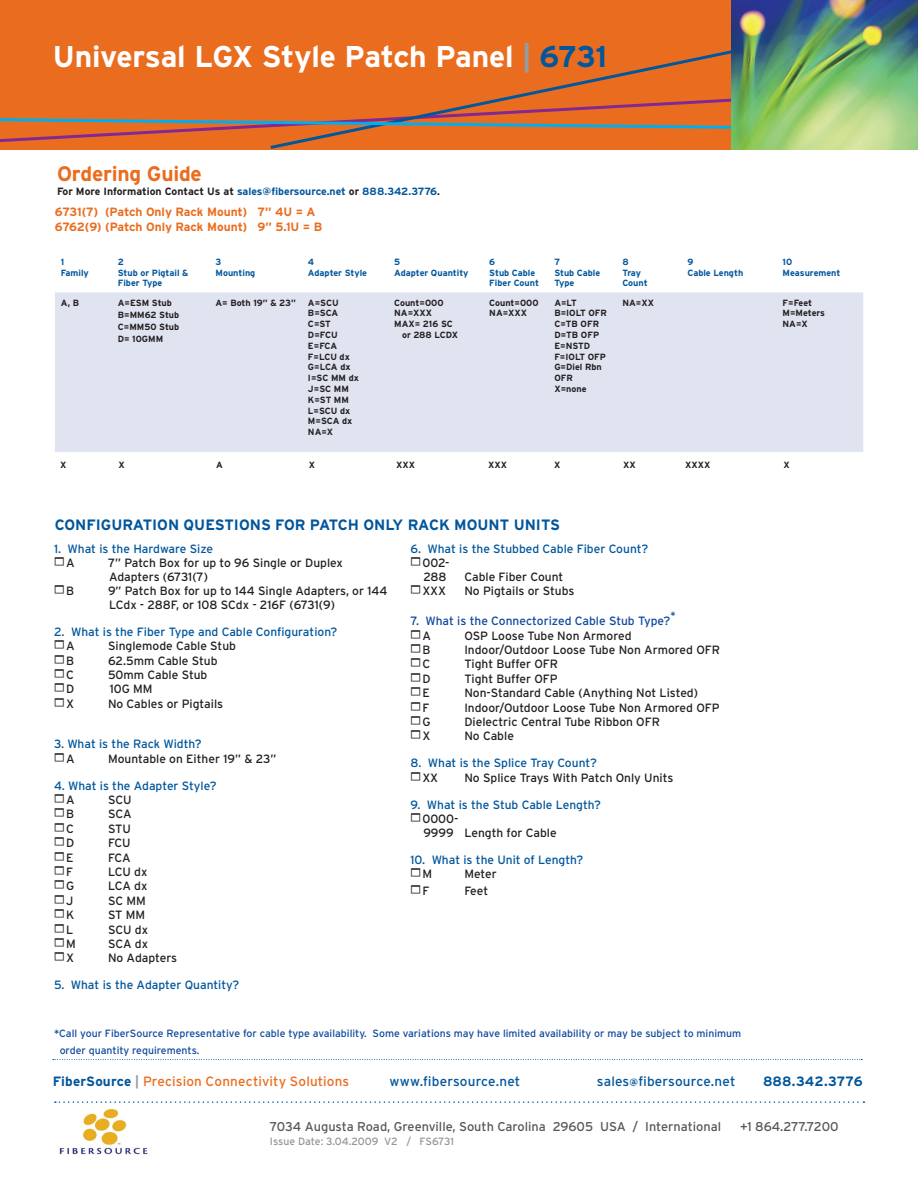
<style>
.page{position:relative;width:918px;height:1188px;background:#fff}
.page>*{position:absolute;margin:0;border:0;box-sizing:border-box;transform-origin:0 0}
.t1{font:700 30px "Interstate";letter-spacing:-.01em;color:#fff}
.t2{font:700 21px "Interstate";letter-spacing:-.01em;color:#ea6d1f}
.t3{font:700 15px "Interstate";color:#01569c}
.t4{font:13.5px "Interstate";letter-spacing:.01em;color:#ea6d1f}
.t5{font:13.5px "Interstate";letter-spacing:.01em;color:#01569c}
.t6{font:700 13.5px "Interstate";letter-spacing:.005em;color:#01569c}
.t7{font:12.75px "Interstate";color:#57585a}
.t8{font:12px/13.5px "Interstate";color:#231f20}
.t9{font:12px "Interstate";color:#01569c}
.t10{font:700 12px/15px "Interstate";color:#ea6d1f}
.t11{font:12px "Interstate";color:#0f499d}
.t12{font:10.5px/16.5px "Interstate";color:#0f499d}
.t13{font:700 10.5px "Interstate";color:#01569c}
.t14{font:10.5px "Interstate";color:#939598}
.t15{font:700 9px/10.8px "Interstate";color:#231f20}
.t16{font:700 9px/10.8px "Interstate";color:#01569c}
.t17{font:700 9px/10.8px "Interstate";letter-spacing:-.02em;color:#01569c}
.s1{color:#959ca1}
.s2{color:#01569c}
.s3{color:#231f20}
.s4{font-weight:700;color:#01569c}
.s5{font-weight:700;color:#959ca1}
.s6{font-weight:700;font-size:10.5px}
</style>
<div class="page">
<svg style="left:55px;top:1101px;width:809px;height:2px"></svg>
<svg style="left:53px;top:1059px;width:809px;height:1px"></svg>
<div style="left:0;top:0;width:918px;height:149px;background:#ea6d1f"></div>
<svg style="left:267px;top:48px;width:465px;height:102px"></svg>
<img style="left:732px;top:0;width:185px;height:150px">
<svg style="left:0;top:97px;width:737px;height:48px"></svg>
<img style="left:59px;top:1109px;width:89px;height:46px">
<div style="left:55px;top:292px;width:808px;height:160px;background:#e0e4f1"></div>
<h1 class="t1" style="left:53px;top:39px;width:556px">Universal LGX Style Patch Panel <span class="s1">|</span> <span class="s2">6731</span></h1>
<h2 class="t2" style="left:57px;top:162px;width:146px">Ordering Guide</h2>
<p class="t13" style="left:57px;top:186px;width:385px"><span class="s3">For More Information Contact Us at</span> sales@fibersource.net <span class="s3">or</span> 888.342.3776<span class="s3">.</span></p>
<p class="t10" style="left:55px;top:204px;width:269px">6731(7) (Patch Only Rack Mount) 7” 4U = A<br>6762(9) (Patch Only Rack Mount) 9” 5.1U = B</p>
<p class="t16" style="left:61px;top:256px;width:30px">1<br>Family</p>
<p class="t16" style="left:118px;top:256px;width:72px">2<br>Stub or Pigtail &amp;<br>Fiber Type</p>
<p class="t16" style="left:216px;top:256px;width:41px">3<br>Mounting</p>
<p class="t16" style="left:308px;top:256px;width:61px">4<br>Adapter Style</p>
<p class="t16" style="left:394px;top:256px;width:76px">5<br>Adapter Quantity</p>
<p class="t16" style="left:489px;top:256px;width:51px">6<br>Stub Cable<br>Fiber Count</p>
<p class="t16" style="left:554px;top:256px;width:47px">7<br>Stub Cable<br>Type</p>
<p class="t17" style="left:622px;top:256px;width:27px">8<br>Tray<br>Count</p>
<p class="t16" style="left:687px;top:256px;width:57px">9<br>Cable Length</p>
<p class="t16" style="left:783px;top:256px;width:59px">10<br>Measurement</p>
<p class="t15" style="left:61px;top:297px;width:20px">A, B</p>
<p class="t15" style="left:118px;top:296px;width:63px;line-height:12px">A=ESM Stub<br>B=MM62 Stub<br>C=MM50 Stub<br>D= 10GMM</p>
<p class="t15" style="left:216px;top:297px;width:82px">A= Both 19” &amp; 23”</p>
<p class="t15" style="left:308px;top:297px;width:52px">A=SCU<br>B=SCA<br>C=ST<br>D=FCU<br>E=FCA<br>F=LCU dx<br>G=LCA dx<br>I=SC MM dx<br>J=SC MM<br>K=ST MM<br>L=SCU dx<br>M=SCA dx<br>NA=X</p>
<p class="t15" style="left:394px;top:297px;width:51px">Count=000</p>
<p class="t15" style="left:489px;top:297px;width:51px">Count=000<br>NA=XXX</p>
<p class="t15" style="left:554px;top:297px;width:54px">A=LT<br>B=IOLT OFR<br>C=TB OFR<br>D=TB OFP<br>E=NSTD<br>F=IOLT OFP<br>G=Diel Rbn<br>OFR<br>X=none</p>
<p class="t15" style="left:622px;top:297px;width:33px">NA=XX</p>
<p class="t15" style="left:783px;top:297px;width:44px">F=Feet<br>M=Meters<br>NA=X</p>
<p class="t15" style="left:394px;top:308px;width:39px">NA=XXX</p>
<p class="t15" style="left:394px;top:319px;width:60px">MAX= 216 SC</p>
<p class="t15" style="left:402px;top:329px;width:58px">or 288 LCDX</p>
<p class="t15" style="left:60px;top:460px;width:8px">X</p>
<p class="t15" style="left:119px;top:460px;width:8px">X</p>
<p class="t15" style="left:216px;top:460px;width:8px">A</p>
<p class="t15" style="left:309px;top:460px;width:8px">X</p>
<p class="t15" style="left:396px;top:460px;width:20px">XXX</p>
<p class="t15" style="left:488px;top:460px;width:20px">XXX</p>
<p class="t15" style="left:554px;top:460px;width:8px">X</p>
<p class="t15" style="left:623px;top:460px;width:14px">XX</p>
<p class="t15" style="left:685px;top:460px;width:27px">XXXX</p>
<p class="t15" style="left:784px;top:460px;width:8px">X</p>
<p class="t3" style="left:55px;top:516px;width:507px">CONFIGURATION QUESTIONS FOR PATCH ONLY RACK MOUNT UNITS</p>
<p class="t9" style="left:54px;top:542px;width:161px">1. What is the Hardware Size</p>
<p class="t8" style="left:66px;top:556px;width:10px">A</p>
<p class="t8" style="left:108px;top:556px;width:236px">7” Patch Box for up to 96 Single or Duplex<br>Adapters (6731(7)</p>
<p class="t8" style="left:66px;top:584px;width:10px">B</p>
<p class="t8" style="left:108px;top:584px;width:281px">9” Patch Box for up to 144 Single Adapters, or 144<br>LCdx - 288F, or 108 SCdx - 216F (6731(9)</p>
<p class="t9" style="left:54px;top:625px;width:285px">2. What is the Fiber Type and Cable Configuration?</p>
<p class="t8" style="left:66px;top:639px;width:10px">A</p>
<p class="t8" style="left:108px;top:639px;width:130px">Singlemode Cable Stub</p>
<p class="t8" style="left:66px;top:653px;width:10px">B</p>
<p class="t8" style="left:108px;top:653px;width:111px">62.5mm Cable Stub</p>
<p class="t8" style="left:66px;top:668px;width:9px">C</p>
<p class="t8" style="left:108px;top:668px;width:101px">50mm Cable Stub</p>
<p class="t8" style="left:66px;top:682px;width:10px">D</p>
<p class="t8" style="left:110px;top:682px;width:44px">10G MM</p>
<p class="t8" style="left:66px;top:697px;width:9px">X</p>
<p class="t8" style="left:108px;top:697px;width:117px">No Cables or Pigtails</p>
<p class="t9" style="left:54px;top:737px;width:149px">3. What is the Rack Width?</p>
<p class="t8" style="left:66px;top:752px;width:10px">A</p>
<p class="t8" style="left:108px;top:752px;width:170px">Mountable on Either 19” &amp; 23”</p>
<p class="t9" style="left:54px;top:779px;width:164px">4. What is the Adapter Style?</p>
<p class="t8" style="left:66px;top:793px;width:10px">A</p>
<p class="t8" style="left:108px;top:793px;width:25px">SCU</p>
<p class="t8" style="left:66px;top:807px;width:10px">B</p>
<p class="t8" style="left:108px;top:807px;width:25px">SCA</p>
<p class="t8" style="left:66px;top:822px;width:9px">C</p>
<p class="t8" style="left:108px;top:822px;width:24px">STU</p>
<p class="t8" style="left:66px;top:836px;width:10px">D</p>
<p class="t8" style="left:108px;top:836px;width:24px">FCU</p>
<p class="t8" style="left:66px;top:851px;width:9px">E</p>
<p class="t8" style="left:108px;top:851px;width:24px">FCA</p>
<p class="t8" style="left:66px;top:865px;width:8px">F</p>
<p class="t8" style="left:108px;top:865px;width:41px">LCU dx</p>
<p class="t8" style="left:66px;top:879px;width:10px">G</p>
<p class="t8" style="left:108px;top:879px;width:41px">LCA dx</p>
<p class="t8" style="left:66px;top:894px;width:9px">J</p>
<p class="t8" style="left:108px;top:894px;width:39px">SC MM</p>
<p class="t8" style="left:66px;top:908px;width:10px">K</p>
<p class="t8" style="left:108px;top:908px;width:39px">ST MM</p>
<p class="t8" style="left:66px;top:923px;width:9px">L</p>
<p class="t8" style="left:108px;top:923px;width:42px">SCU dx</p>
<p class="t8" style="left:66px;top:937px;width:11px">M</p>
<p class="t8" style="left:108px;top:937px;width:42px">SCA dx</p>
<p class="t8" style="left:66px;top:951px;width:9px">X</p>
<p class="t8" style="left:108px;top:951px;width:71px">No Adapters</p>
<p class="t9" style="left:54px;top:979px;width:187px">5. What is the Adapter Quantity?</p>
<p class="t9" style="left:410px;top:542px;width:239px">6. What is the Stubbed Cable Fiber Count?</p>
<p class="t8" style="left:422px;top:556px;width:29px">002-<br>288</p>
<p class="t8" style="left:464px;top:570px;width:101px">Cable Fiber Count</p>
<p class="t8" style="left:422px;top:584px;width:25px">XXX</p>
<p class="t8" style="left:464px;top:584px;width:112px">No Pigtails or Stubs</p>
<p class="t11" style="left:410px;top:614px;width:261px">7. What is the Connectorized Cable Stub Type?</p>
<p class="t12" style="left:670px;top:607px;width:7px">*</p>
<p class="t8" style="left:422px;top:629px;width:10px">A</p>
<p class="t8" style="left:464px;top:629px;width:169px">OSP Loose Tube Non Armored</p>
<p class="t8" style="left:422px;top:643px;width:10px">B</p>
<p class="t8" style="left:464px;top:643px;width:257px">Indoor/Outdoor Loose Tube Non Armored OFR</p>
<p class="t8" style="left:422px;top:657px;width:9px">C</p>
<p class="t8" style="left:464px;top:657px;width:95px">Tight Buffer OFR</p>
<p class="t8" style="left:422px;top:672px;width:10px">D</p>
<p class="t8" style="left:464px;top:672px;width:95px">Tight Buffer OFP</p>
<p class="t8" style="left:422px;top:686px;width:9px">E</p>
<p class="t8" style="left:464px;top:686px;width:235px">Non-Standard Cable (Anything Not Listed)</p>
<p class="t8" style="left:422px;top:701px;width:8px">F</p>
<p class="t8" style="left:464px;top:701px;width:257px">Indoor/Outdoor Loose Tube Non Armored OFP</p>
<p class="t8" style="left:422px;top:715px;width:10px">G</p>
<p class="t8" style="left:464px;top:715px;width:197px">Dielectric Central Tube Ribbon OFR</p>
<p class="t8" style="left:422px;top:729px;width:9px">X</p>
<p class="t8" style="left:464px;top:729px;width:51px">No Cable</p>
<p class="t9" style="left:410px;top:757px;width:188px">8. What is the Splice Tray Count?</p>
<p class="t8" style="left:422px;top:771px;width:17px">XX</p>
<p class="t8" style="left:464px;top:771px;width:211px">No Splice Trays With Patch Only Units</p>
<p class="t9" style="left:410px;top:798px;width:192px">9. What is the Stub Cable Length?</p>
<p class="t8" style="left:422px;top:812px;width:136px">0000-<br>9999 Length for Cable</p>
<p class="t9" style="left:410px;top:853px;width:174px">10. What is the Unit of Length?</p>
<p class="t8" style="left:422px;top:867px;width:11px">M</p>
<p class="t8" style="left:464px;top:867px;width:34px">Meter</p>
<p class="t8" style="left:422px;top:884px;width:8px">F</p>
<p class="t8" style="left:464px;top:884px;width:25px">Feet</p>
<p class="t12" style="left:60px;top:1025px;width:683px;text-indent:-6px">*Call your FiberSource Representative for cable type availability. Some variations may have limited availability or may be subject to minimum order quantity requirements.</p>
<p class="t4" style="left:53px;top:1073px;width:298px"><span class="s4">FiberSource</span> <span class="s5">|</span> Precision Connectivity Solutions</p>
<p class="t5" style="left:389px;top:1073px;width:132px">www.fibersource.net</p>
<p class="t5" style="left:597px;top:1073px;width:140px">sales<span class="s6">@</span>fibersource.net</p>
<p class="t6" style="left:763px;top:1073px;width:101px">888.342.3776</p>
<p class="t7" style="left:270px;top:1120px;width:453px">7034 Augusta Road, Greenville, South Carolina 29605 USA / International</p>
<p class="t7" style="left:740px;top:1120px;width:100px">+1 864.277.7200</p>
<p class="t14" style="left:270px;top:1135px;width:186px">Issue Date: 3.04.2009 V2 / FS6731</p>
</div>
